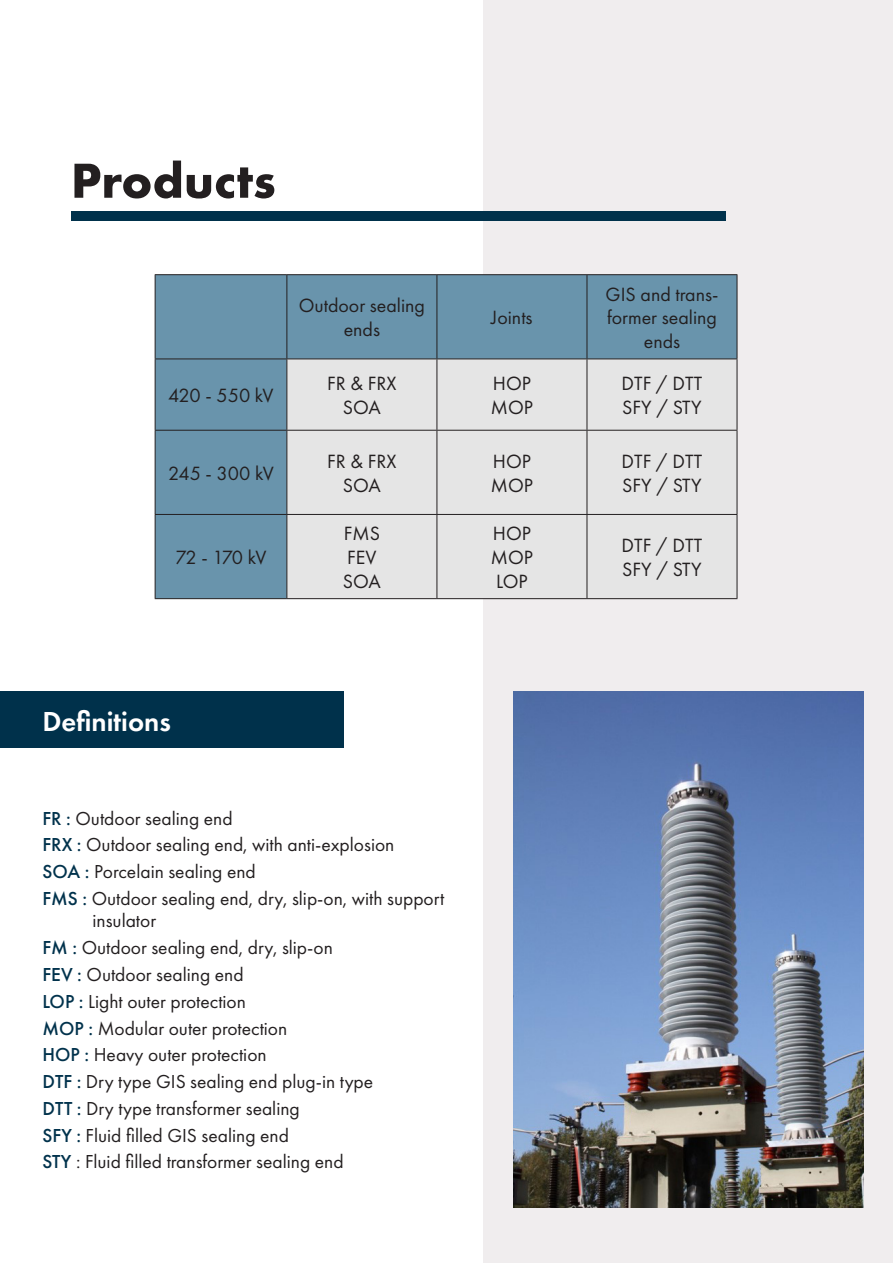
<style>
.page{position:relative;width:893px;height:1263px;background:#fff}
.page>*{position:absolute;margin:0;border:0;box-sizing:border-box;transform-origin:0 0}
.titre{font:700 51px "Futura PT";color:#231f20}
.sous_titre{font:600 28.5px "Futura PT";color:#fff}
.t1{font:19.95px/23.9px "Futura PT";color:#231f20;text-align:center}
.t2{font:19.5px/22.5px "Futura PT";color:#231f20}
.s1{font-weight:500;color:#01324c}
</style>
<div class="page">
<div style="left:483px;top:0;width:410px;height:1263px;background:#f0edee"></div>
<div style="left:156px;top:275px;width:581px;height:83px;background:#6994ac"></div>
<div style="left:156px;top:359px;width:130px;height:239px;background:#6994ac"></div>
<div style="left:287px;top:359px;width:450px;height:239px;background:#e5e5e5"></div>
<hr style="left:155px;top:274px;width:132px;height:1px;background:#231f20">
<hr style="left:155px;top:275px;width:1px;height:83px;background:#231f20">
<hr style="left:587px;top:274px;width:150px;height:1px;background:#231f20">
<hr style="left:737px;top:275px;width:1px;height:83px;background:#231f20">
<hr style="left:155px;top:358px;width:132px;height:1px;background:#231f20">
<hr style="left:155px;top:359px;width:1px;height:71px;background:#231f20">
<hr style="left:587px;top:358px;width:150px;height:1px;background:#231f20">
<hr style="left:737px;top:359px;width:1px;height:71px;background:#231f20">
<hr style="left:155px;top:430px;width:132px;height:1px;background:#231f20">
<hr style="left:155px;top:431px;width:1px;height:83px;background:#231f20">
<hr style="left:587px;top:430px;width:150px;height:1px;background:#231f20">
<hr style="left:737px;top:431px;width:1px;height:83px;background:#231f20">
<hr style="left:155px;top:514px;width:132px;height:1px;background:#231f20">
<hr style="left:155px;top:515px;width:1px;height:83px;background:#231f20">
<hr style="left:587px;top:514px;width:150px;height:1px;background:#231f20">
<hr style="left:737px;top:515px;width:1px;height:83px;background:#231f20">
<hr style="left:155px;top:598px;width:132px;height:1px;background:#231f20">
<hr style="left:587px;top:598px;width:150px;height:1px;background:#231f20">
<hr style="left:436px;top:275px;width:1px;height:83px;background:#231f20">
<hr style="left:436px;top:359px;width:1px;height:71px;background:#231f20">
<hr style="left:436px;top:431px;width:1px;height:83px;background:#231f20">
<hr style="left:436px;top:515px;width:1px;height:83px;background:#231f20">
<hr style="left:287px;top:274px;width:150px;height:1px;background:#231f20">
<hr style="left:286px;top:275px;width:1px;height:83px;background:#231f20">
<hr style="left:437px;top:274px;width:150px;height:1px;background:#231f20">
<hr style="left:587px;top:275px;width:1px;height:83px;background:#231f20">
<hr style="left:287px;top:358px;width:150px;height:1px;background:#231f20">
<hr style="left:286px;top:359px;width:1px;height:71px;background:#231f20">
<hr style="left:437px;top:358px;width:150px;height:1px;background:#231f20">
<hr style="left:587px;top:359px;width:1px;height:71px;background:#231f20">
<hr style="left:287px;top:430px;width:150px;height:1px;background:#231f20">
<hr style="left:286px;top:431px;width:1px;height:83px;background:#231f20">
<hr style="left:437px;top:430px;width:150px;height:1px;background:#231f20">
<hr style="left:587px;top:431px;width:1px;height:83px;background:#231f20">
<hr style="left:287px;top:514px;width:150px;height:1px;background:#231f20">
<hr style="left:286px;top:515px;width:1px;height:83px;background:#231f20">
<hr style="left:437px;top:514px;width:150px;height:1px;background:#231f20">
<hr style="left:587px;top:515px;width:1px;height:83px;background:#231f20">
<hr style="left:287px;top:598px;width:150px;height:1px;background:#231f20">
<hr style="left:437px;top:598px;width:150px;height:1px;background:#231f20">
<div style="left:71px;top:212px;width:654px;height:9px;background:#00314b"></div>
<div style="left:0;top:691px;width:343px;height:57px;background:#00314b"></div>
<img style="left:513px;top:691px;width:351px;height:516px">
<p class="titre" style="left:71px;top:148px;width:206px">Products</p>
<p class="t1" style="left:168px;top:383px;width:107px">420 - 550 kV</p>
<p class="t1" style="left:168px;top:461px;width:107px">245 - 300 kV</p>
<p class="t1" style="left:175px;top:545px;width:93px">72 - 170 kV</p>
<p class="t1" style="left:299px;top:294px;width:128px">Outdoor sealing ends</p>
<p class="t1" style="left:327px;top:372px;width:71px">FR &amp; FRX</p>
<p class="t1" style="left:343px;top:395px;width:40px">SOA</p>
<p class="t1" style="left:327px;top:449px;width:71px">FR &amp; FRX</p>
<p class="t1" style="left:343px;top:473px;width:40px">SOA</p>
<p class="t1" style="left:344px;top:522px;width:38px">FMS</p>
<p class="t1" style="left:347px;top:545px;width:31px">FEV</p>
<p class="t1" style="left:343px;top:569px;width:40px">SOA</p>
<p class="t1" style="left:491px;top:306px;width:43px">Joints</p>
<p class="t1" style="left:493px;top:372px;width:40px">HOP</p>
<p class="t1" style="left:491px;top:395px;width:44px">MOP</p>
<p class="t1" style="left:493px;top:449px;width:40px">HOP</p>
<p class="t1" style="left:491px;top:473px;width:44px">MOP</p>
<p class="t1" style="left:493px;top:522px;width:40px">HOP</p>
<p class="t1" style="left:491px;top:545px;width:44px">MOP</p>
<p class="t1" style="left:496px;top:569px;width:33px">LOP</p>
<p class="sous_titre" style="left:43px;top:703px;width:130px">Definitions</p>
<p class="t2" style="left:43px;top:807px;width:192px"><span class="s1">FR :</span> Outdoor sealing end</p>
<p class="t2" style="left:43px;top:834px;width:353px"><span class="s1">FRX :</span> Outdoor sealing end, with anti-explosion</p>
<p class="t2" style="left:43px;top:860px;width:215px"><span class="s1">SOA :</span> Porcelain sealing end</p>
<p class="t2" style="left:92px;top:887px;width:353px;text-indent:-50px"><span class="s1">FMS :</span> Outdoor sealing end, dry, slip-on, with support insulator</p>
<p class="t2" style="left:43px;top:936px;width:292px"><span class="s1">FM :</span> Outdoor sealing end, dry, slip-on</p>
<p class="t2" style="left:43px;top:963px;width:203px"><span class="s1">FEV :</span> Outdoor sealing end</p>
<p class="t2" style="left:43px;top:990px;width:205px"><span class="s1">LOP :</span> Light outer protection</p>
<p class="t2" style="left:43px;top:1017px;width:246px"><span class="s1">MOP :</span> Modular outer protection</p>
<p class="t2" style="left:43px;top:1043px;width:226px"><span class="s1">HOP :</span> Heavy outer protection</p>
<p class="t2" style="left:43px;top:1070px;width:332px"><span class="s1">DTF :</span> Dry type GIS sealing end plug-in type</p>
<p class="t2" style="left:43px;top:1097px;width:259px"><span class="s1">DTT :</span> Dry type transformer sealing</p>
<p class="t2" style="left:43px;top:1124px;width:248px"><span class="s1">SFY :</span> Fluid filled GIS sealing end</p>
<p class="t2" style="left:43px;top:1150px;width:303px"><span class="s1">STY</span> : Fluid filled transformer sealing end</p>
<p class="t1" style="left:606px;top:282px;width:114px">GIS and trans&shy;former sealing ends</p>
<p class="t1" style="left:622px;top:372px;width:82px">DTF / DTT</p>
<p class="t1" style="left:622px;top:395px;width:81px">SFY / STY</p>
<p class="t1" style="left:622px;top:449px;width:82px">DTF / DTT</p>
<p class="t1" style="left:622px;top:473px;width:81px">SFY / STY</p>
<p class="t1" style="left:622px;top:533px;width:82px">DTF / DTT</p>
<p class="t1" style="left:622px;top:557px;width:81px">SFY / STY</p>
</div>
